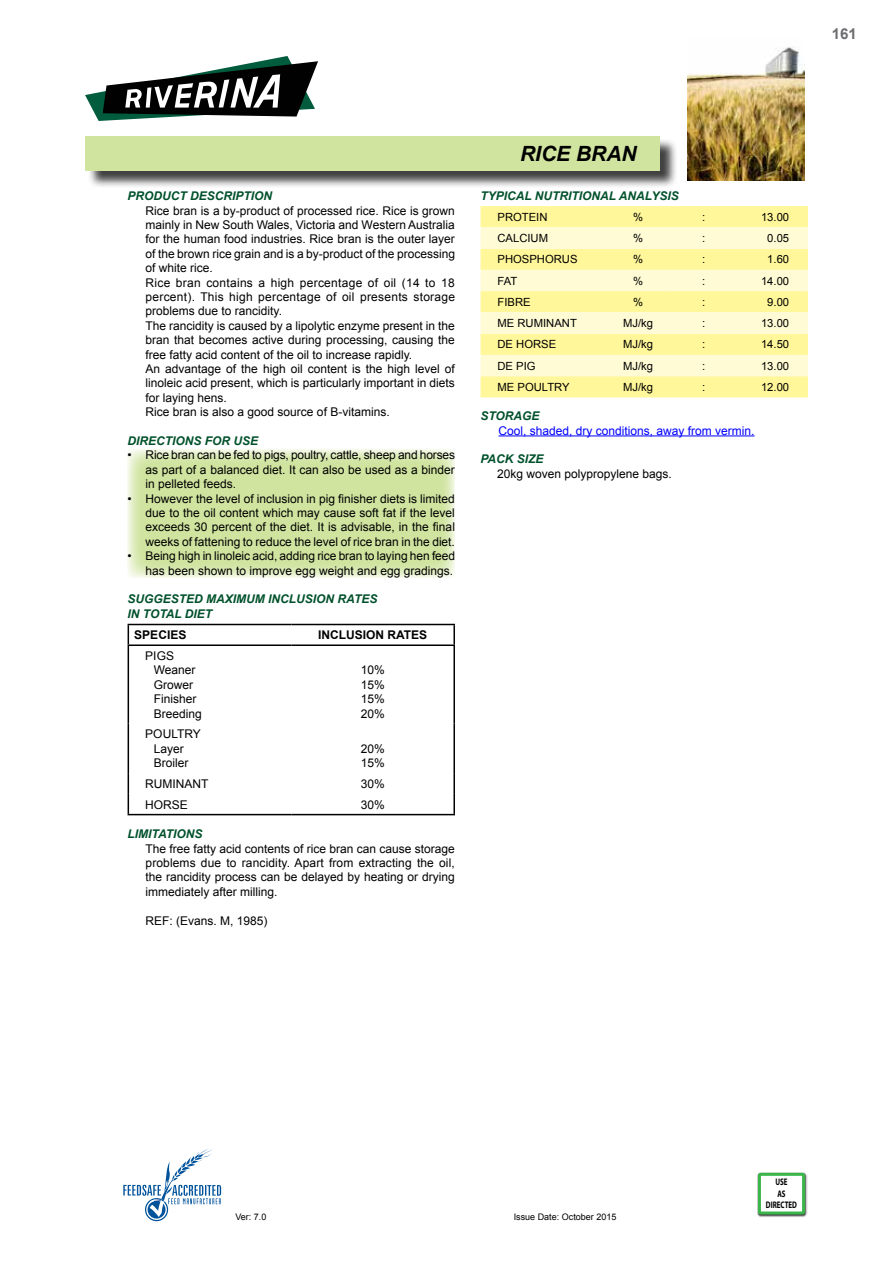
<style>
.page{position:relative;width:893px;height:1263px;background:#fff}
.page>*{position:absolute;margin:0;border:0;box-sizing:border-box;transform-origin:0 0}
.t1{font:italic 700 21px "Arial";color:#000}
.t2{font:700 15px "Arial";color:#6d6e71}
.t3{font:12px/14.4px "Arial";color:#000}
.t4{font:italic 700 12px/14.4px "Arial";color:#00512b}
.t5{font:12px "Arial";color:#00f}
.t6{font:700 12px "Arial";color:#000}
.t7{font:11.25px "Arial";color:#000}
.t8{font:700 9.6px/11.4px "Myriad Pro";color:#000;text-align:center;scale:.72 1}
.t9{font:9px "Arial";color:#000}
</style>
<div class="page">
<svg style="left:123px;top:1148px;width:98px;height:73px"></svg>
<svg style="left:128px;top:449px;width:327px;height:129px;fill:#d0e4a0"></svg>
<hr style="left:128px;top:624px;width:163px;height:1px;background:#000">
<svg style="left:128px;top:625px;width:1px;height:19px"></svg>
<hr style="left:291px;top:624px;width:164px;height:1px;background:#000">
<svg style="left:453px;top:625px;width:2px;height:19px"></svg>
<hr style="left:128px;top:644px;width:163px;height:2px;background:#000">
<hr style="left:128px;top:646px;width:1px;height:77px;background:#000">
<hr style="left:291px;top:644px;width:164px;height:2px;background:#000">
<hr style="left:453px;top:646px;width:2px;height:77px;background:#000">
<hr style="left:128px;top:723px;width:1px;height:50px;background:#000">
<hr style="left:453px;top:723px;width:2px;height:50px;background:#000">
<hr style="left:453px;top:773px;width:2px;height:21px;background:#000">
<svg style="left:128px;top:773px;width:1px;height:41px"></svg>
<hr style="left:453px;top:794px;width:2px;height:20px;background:#000">
<hr style="left:128px;top:814px;width:163px;height:1px;background:#000">
<hr style="left:291px;top:814px;width:164px;height:1px;background:#000">
<hr style="left:498px;top:435px;width:257px;height:1px;background:#00f">
<div style="left:480px;top:206px;width:328px;height:191px;background:#fff799"></div>
<div style="left:480px;top:227px;width:328px;height:22px;background:#fffcd5"></div>
<svg style="left:480px;top:270px;width:328px;height:106px"></svg>
<div style="left:87px;top:138px;width:591px;height:51px;background:#000;opacity:.75"></div>
<div style="left:85px;top:136px;width:574px;height:34px;background:#d0e4a0"></div>
<svg style="left:85px;top:56px;width:233px;height:65px"></svg>
<img style="left:687px;top:47px;width:118px;height:134px">
<img style="left:757px;top:1172px;width:51px;height:45px">
<div style="left:759px;top:1174px;width:45px;height:39px;background:#fff"></div>
<div style="left:758px;top:1173px;width:47px;height:41px;border:3px solid #39b54a"></div>
<p class="t4" style="left:128px;top:189px;width:146px">PRODUCT DESCRIPTION</p>
<p class="t3" style="left:146px;top:203px;width:311px">Rice bran is a by-product of processed rice. Rice is grown mainly in New South Wales, Victoria and Western Australia for the human food industries. Rice bran is the outer layer of the brown rice grain and is a by-product of the processing of white rice.<br>Rice bran contains a high percentage of oil (14 to 18 percent). This high percentage of oil presents storage problems due to rancidity.<br>The rancidity is caused by a lipolytic enzyme present in the bran that becomes active during processing, causing the free fatty acid content of the oil to increase rapidly.<br>An advantage of the high oil content is the high level of linoleic acid present, which is particularly important in diets for laying hens.<br>Rice bran is also a good source of B-vitamins.</p>
<p class="t4" style="left:128px;top:434px;width:132px">DIRECTIONS FOR USE</p>
<p class="t3" style="left:146px;top:448px;width:311px;text-align:justify;text-indent:-18px">• Rice bran can be fed to pigs, poultry, cattle, sheep and horses as part of a balanced diet. It can also be used as a binder in pelleted feeds.</p>
<p class="t3" style="left:146px;top:491px;width:311px;text-align:justify;text-indent:-18px">• However the level of inclusion in pig finisher diets is limited due to the oil content which may cause soft fat if the level exceeds 30 percent of the diet. It is advisable, in the final weeks of fattening to reduce the level of rice bran in the diet.</p>
<p class="t3" style="left:128px;top:549px;width:329px;text-align:right">• Being high in linoleic acid, adding rice bran to laying hen feed has been shown to improve egg weight and egg gradings.</p>
<p class="t4" style="left:128px;top:592px;width:251px">SUGGESTED MAXIMUM INCLUSION RATES<br>IN TOTAL DIET</p>
<p class="t6" style="left:134px;top:627px;width:54px">SPECIES</p>
<p class="t6" style="left:318px;top:627px;width:111px">INCLUSION RATES</p>
<p class="t3" style="left:154px;top:649px;width:50px;text-indent:-9px">PIGS<br>Weaner<br>Grower<br>Finisher<br>Breeding</p>
<p class="t3" style="left:361px;top:663px;width:26px;text-align:justify">10% 15% 15% 20%</p>
<p class="t3" style="left:154px;top:727px;width:49px;text-indent:-9px">POULTRY<br>Layer<br>Broiler</p>
<p class="t3" style="left:361px;top:741px;width:26px">20%<br>15%</p>
<p class="t3" style="left:145px;top:776px;width:65px">RUMINANT</p>
<p class="t3" style="left:361px;top:776px;width:26px">30%</p>
<p class="t3" style="left:145px;top:797px;width:44px">HORSE</p>
<p class="t3" style="left:361px;top:797px;width:26px">30%</p>
<p class="t4" style="left:128px;top:827px;width:76px">LIMITATIONS</p>
<p class="t3" style="left:146px;top:841px;width:311px;text-align:justify">The free fatty acid contents of rice bran can cause storage problems due to rancidity. Apart from extracting the oil, the rancidity process can be delayed by heating or drying immediately after milling.</p>
<p class="t3" style="left:146px;top:913px;width:124px">REF: (Evans. M, 1985)</p>
<h1 class="t1" style="left:520px;top:140px;width:118px">RICE BRAN</h1>
<p class="t4" style="left:480px;top:189px;width:200px">TYPICAL NUTRITIONAL ANALYSIS</p>
<p class="t7" style="left:497px;top:209px;width:52px">PROTEIN</p>
<p class="t7" style="left:633px;top:209px;width:12px">%</p>
<p class="t7" style="left:702px;top:209px;width:5px">:</p>
<p class="t7" style="left:761px;top:209px;width:30px">13.00</p>
<p class="t7" style="left:497px;top:231px;width:52px">CALCIUM</p>
<p class="t7" style="left:633px;top:231px;width:12px">%</p>
<p class="t7" style="left:702px;top:231px;width:5px">:</p>
<p class="t7" style="left:767px;top:231px;width:23px">0.05</p>
<p class="t7" style="left:497px;top:252px;width:82px">PHOSPHORUS</p>
<p class="t7" style="left:633px;top:252px;width:12px">%</p>
<p class="t7" style="left:702px;top:252px;width:5px">:</p>
<p class="t7" style="left:767px;top:252px;width:23px">1.60</p>
<p class="t7" style="left:497px;top:273px;width:21px">FAT</p>
<p class="t7" style="left:633px;top:273px;width:12px">%</p>
<p class="t7" style="left:702px;top:273px;width:5px">:</p>
<p class="t7" style="left:761px;top:273px;width:30px">14.00</p>
<p class="t7" style="left:497px;top:295px;width:35px">FIBRE</p>
<p class="t7" style="left:633px;top:295px;width:12px">%</p>
<p class="t7" style="left:702px;top:295px;width:5px">:</p>
<p class="t7" style="left:767px;top:295px;width:23px">9.00</p>
<p class="t7" style="left:497px;top:316px;width:81px">ME RUMINANT</p>
<p class="t7" style="left:623px;top:316px;width:32px">MJ/kg</p>
<p class="t7" style="left:702px;top:316px;width:5px">:</p>
<p class="t7" style="left:761px;top:316px;width:30px">13.00</p>
<p class="t7" style="left:497px;top:337px;width:60px">DE HORSE</p>
<p class="t7" style="left:623px;top:337px;width:32px">MJ/kg</p>
<p class="t7" style="left:702px;top:337px;width:5px">:</p>
<p class="t7" style="left:761px;top:337px;width:30px">14.50</p>
<p class="t7" style="left:497px;top:358px;width:40px">DE PIG</p>
<p class="t7" style="left:623px;top:358px;width:32px">MJ/kg</p>
<p class="t7" style="left:702px;top:358px;width:5px">:</p>
<p class="t7" style="left:761px;top:358px;width:30px">13.00</p>
<p class="t7" style="left:497px;top:380px;width:74px">ME POULTRY</p>
<p class="t7" style="left:623px;top:380px;width:32px">MJ/kg</p>
<p class="t7" style="left:702px;top:380px;width:5px">:</p>
<p class="t7" style="left:761px;top:380px;width:30px">12.00</p>
<p class="t4" style="left:480px;top:409px;width:61px">STORAGE</p>
<p class="t5" style="left:498px;top:423px;width:258px">Cool, shaded, dry conditions, away from vermin.</p>
<p class="t4" style="left:480px;top:452px;width:65px">PACK SIZE</p>
<p class="t3" style="left:497px;top:467px;width:176px">20kg woven polypropylene bags.</p>
<p class="t2" style="left:832px;top:24px;width:27px">161</p>
<p class="t9" style="left:235px;top:1211px;width:33px">Ver: 7.0</p>
<p class="t9" style="left:514px;top:1211px;width:104px">Issue Date: October 2015</p>
<p class="t8" style="left:766px;top:1176px;width:45px">USE<br>AS<br>DIRECTED</p>
</div>
